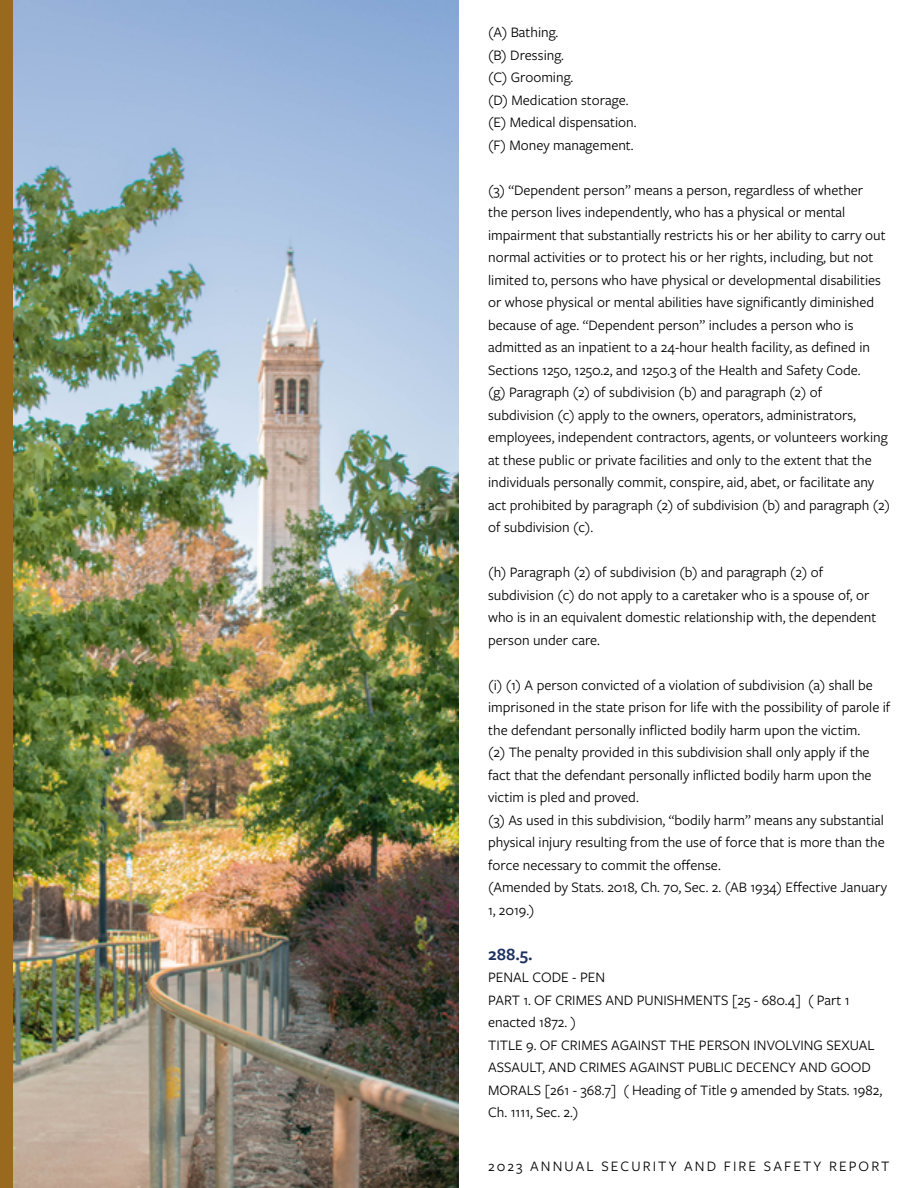
<style>
.page{position:relative;width:918px;height:1188px;background:#fff}
.page>*{position:absolute;margin:0;border:0;box-sizing:border-box;transform-origin:0 0}
.t1{font:600 18px "Freight Sans Pro";color:#1c3160}
.t2{font:15px/22.5px "Freight Sans Pro";color:#000}
.t3{font:15px "Freight Sans Pro";letter-spacing:.14em;color:#000}
</style>
<div class="page">
<div style="left:0;top:0;width:14px;height:1188px;background:#996a1e"></div>
<img style="left:14px;top:0;width:445px;height:1188px">
<p class="t2" style="left:488px;top:21px;width:150px">(A) Bathing.<br>(B) Dressing.<br>(C) Grooming.<br>(D) Medication storage. (E) Medical dispensation. (F) Money management.</p>
<p class="t2" style="left:488px;top:178px;width:403px">(3) “Dependent person” means a person, regardless of whether<br>the person lives independently, who has a physical or mental impairment that substantially restricts his or her ability to carry out normal activities or to protect his or her rights, including, but not limited to, persons who have physical or developmental disabilities or whose physical or mental abilities have significantly diminished because of age. “Dependent person” includes a person who is admitted as an inpatient to a 24-hour health facility, as defined in Sections 1250, 1250.2, and 1250.3 of the Health and Safety Code.<br>(g) Paragraph (2) of subdivision (b) and paragraph (2) of subdivision (c) apply to the owners, operators, administrators, employees, independent contractors, agents, or volunteers working at these public or private facilities and only to the extent that the individuals personally commit, conspire, aid, abet, or facilitate any act prohibited by paragraph (2) of subdivision (b) and paragraph (2) of subdivision (c).</p>
<p class="t2" style="left:488px;top:561px;width:390px">(h) Paragraph (2) of subdivision (b) and paragraph (2) of subdivision (c) do not apply to a caretaker who is a spouse of, or who is in an equivalent domestic relationship with, the dependent person under care.</p>
<p class="t2" style="left:488px;top:673px;width:404px">(i) (1) A person convicted of a violation of subdivision (a) shall be imprisoned in the state prison for life with the possibility of parole if the defendant personally inflicted bodily harm upon the victim.<br>(2) The penalty provided in this subdivision shall only apply if the fact that the defendant personally inflicted bodily harm upon the victim is pled and proved.<br>(3) As used in this subdivision, “bodily harm” means any substantial physical injury resulting from the use of force that is more than the force necessary to commit the offense.<br>(Amended by Stats. 2018, Ch. 70, Sec. 2. (AB 1934) Effective January 1, 2019.)</p>
<p class="t1" style="left:488px;top:942px;width:46px">288.5.</p>
<p class="t2" style="left:488px;top:966px;width:396px">PENAL CODE - PEN<br>PART 1. OF CRIMES AND PUNISHMENTS [25 - 680.4] ( Part 1 enacted 1872. )<br>TITLE 9. OF CRIMES AGAINST THE PERSON INVOLVING SEXUAL ASSAULT, AND CRIMES AGAINST PUBLIC DECENCY AND GOOD MORALS [261 - 368.7] ( Heading of Title 9 amended by Stats. 1982, Ch. 1111, Sec. 2.)</p>
<p class="t3" style="left:488px;top:1156px;width:403px">2023 ANNUAL SECURITY AND FIRE SAFETY REPORT</p>
</div>
